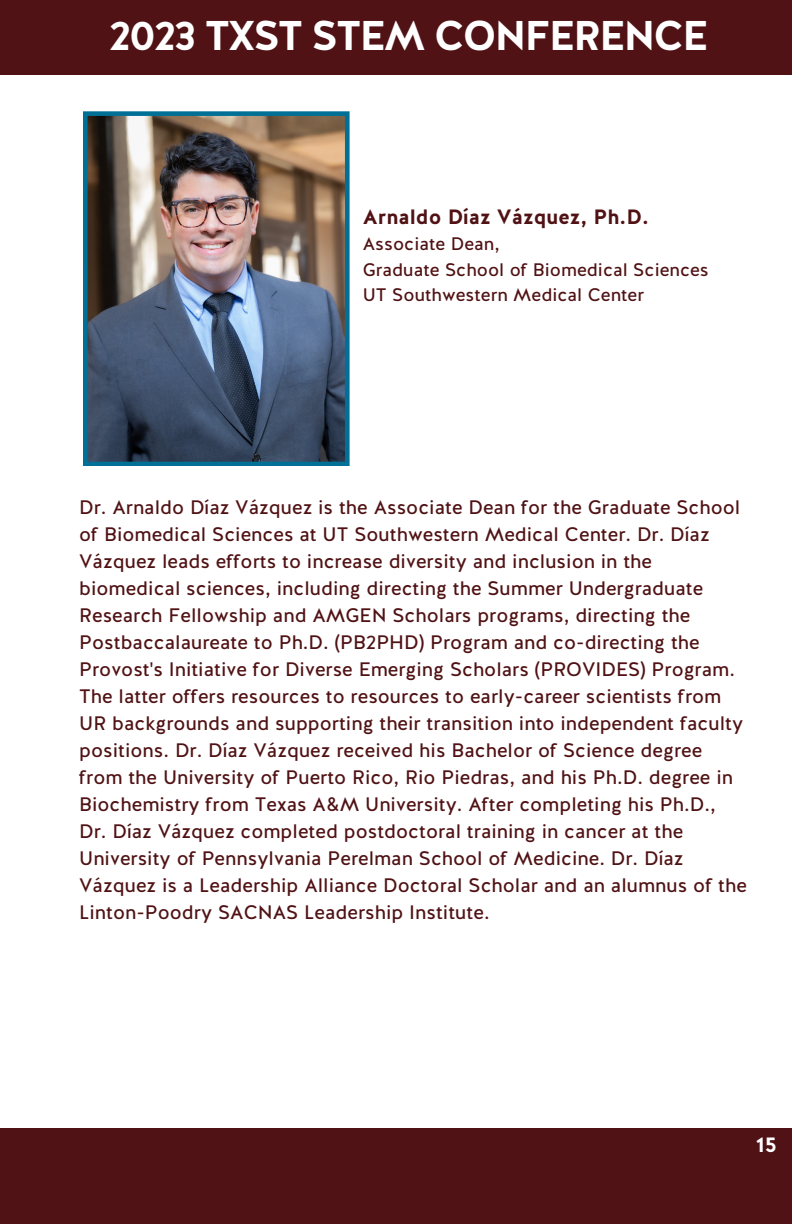
<style>
.page{position:relative;width:792px;height:1224px;background:#fff}
.page>*{position:absolute;margin:0;border:0;box-sizing:border-box;transform-origin:0 0}
.t1{font:700 41.4px "Halis GR";letter-spacing:-.05em;color:#fff}
.t2{font:700 21.4px "Halis GR";color:#fff}
.t3{font:700 20.8px "Halis GR";color:#501214}
.t4{font:19.6px/27px "Halis GR";color:#501214}
.t5{font:18.2px/25.2px "Halis GR";color:#501214}
</style>
<div class="page">
<div style="left:0;top:1128px;width:792px;height:96px;background:#501214"></div>
<img style="left:83px;top:111px;width:267px;height:355px">
<div style="left:0;top:0;width:792px;height:74px;background:#501214"></div>
<h1 class="t1" style="left:109px;top:17px;width:601px">2023 TXST STEM CONFERENCE</h1>
<p class="t3" style="left:363px;top:207px;width:288px">Arnaldo Díaz Vázquez, Ph.D.</p>
<p class="t5" style="left:363px;top:233px;width:348px">Associate Dean,<br>Graduate School of Biomedical Sciences<br>UT Southwestern Medical Center</p>
<p class="t4" style="left:79px;top:495px;width:669px">Dr. Arnaldo Díaz Vázquez is the Associate Dean for the Graduate School of Biomedical Sciences at UT Southwestern Medical Center. Dr. Díaz Vázquez leads efforts to increase diversity and inclusion in the biomedical sciences, including directing the Summer Undergraduate Research Fellowship and AMGEN Scholars programs, directing the Postbaccalaureate to Ph.D. (PB2PHD) Program and co-directing the Provost's Initiative for Diverse Emerging Scholars (PROVIDES) Program.<br>The latter offers resources to resources to early-career scientists from UR backgrounds and supporting their transition into independent faculty positions. Dr. Díaz Vázquez received his Bachelor of Science degree from the University of Puerto Rico, Rio Piedras, and his Ph.D. degree in Biochemistry from Texas A&amp;M University. After completing his Ph.D., Dr. Díaz Vázquez completed postdoctoral training in cancer at the University of Pennsylvania Perelman School of Medicine. Dr. Díaz Vázquez is a Leadership Alliance Doctoral Scholar and an alumnus of the Linton-Poodry SACNAS Leadership Institute.</p>
<p class="t2" style="left:756px;top:1135px;width:22px">15</p>
</div>
